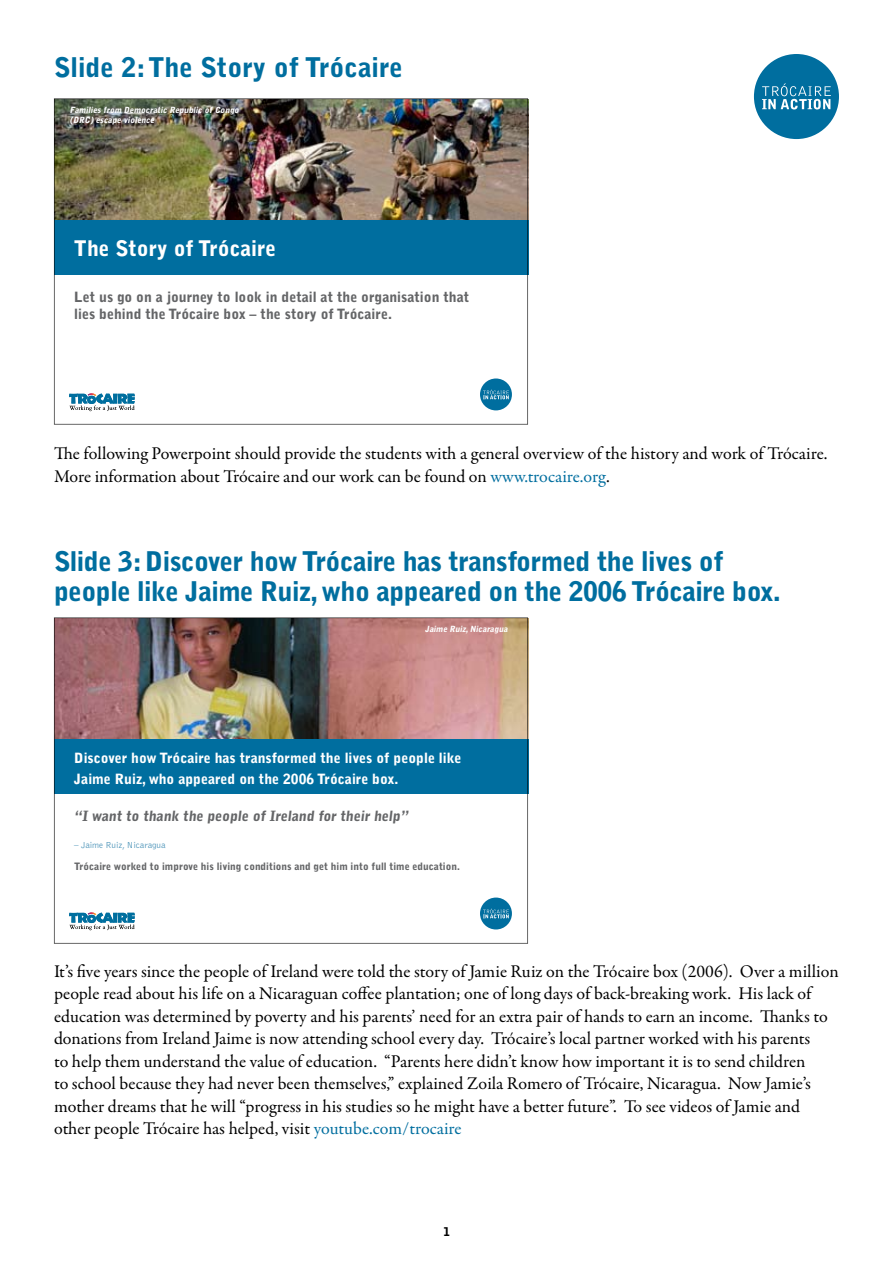
<style>
.page{position:relative;width:893px;height:1263px;background:#fff}
.page>*{position:absolute;margin:0;border:0;box-sizing:border-box;transform-origin:0 0}
.t1{font:900 27px/30px "Bell Gothic";letter-spacing:-.02em;color:#006e9f}
.t2{font:900 27px "Bell Gothic";color:#006e9f}
.t3{font:900 21.45px "Bell Gothic";color:#fff}
.t4{font:18px/22.5px "Garamond Premr Pro";letter-spacing:-.005em;color:#000}
.t5{font:900 14.1px/17px "Bell Gothic";color:#646567}
.t6{font:900 14.1px/20.9px "Bell Gothic";color:#fff}
.t7{font:900 12px "Bell Gothic";color:#000}
.t8{font:900 10.2px "Bell Gothic";color:#646567}
.t9{font:300 9px "Bell Gothic";color:#4b93b8}
.t10{font:italic 900 8.4px/9.6px "Bell Gothic";color:#fff}
.s1{color:#006e9f}
</style>
<div class="page">
<div style="left:754px;top:54px;width:85px;height:85px;background:#006e9f;border-radius:50%"></div>
<svg style="left:762px;top:83px;width:69px;height:26px"></svg>
<div style="left:480px;top:378px;width:32px;height:32px;background:#006e9f;border-radius:50%"></div>
<svg style="left:483px;top:389px;width:26px;height:10px"></svg>
<img style="left:56px;top:100px;width:470px;height:120px">
<svg style="left:69px;top:393px;width:66px;height:18px"></svg>
<div style="left:54px;top:220px;width:474px;height:55px;background:#006e9f"></div>
<div style="left:480px;top:897px;width:32px;height:32px;background:#006e9f;border-radius:50%"></div>
<svg style="left:483px;top:908px;width:26px;height:10px"></svg>
<img style="left:56px;top:619px;width:470px;height:120px">
<svg style="left:69px;top:912px;width:66px;height:18px"></svg>
<div style="left:54px;top:739px;width:474px;height:55px;background:#006e9f"></div>
<h1 class="t2" style="left:54px;top:51px;width:351px">Slide 2: The Story of Trócaire</h1>
<p class="t10" style="left:70px;top:106px;width:172px">Families from Democratic Republic of Congo (DRC) escape violence</p>
<p class="t3" style="left:74px;top:236px;width:204px">The Story of Trócaire</p>
<p class="t5" style="left:74px;top:289px;width:396px">Let us go on a journey to look in detail at the organisation that lies behind the Trócaire box – the story of Trócaire.</p>
<p class="t4" style="left:54px;top:443px;width:775px">The following Powerpoint should provide the students with a general overview of the history and work of Trócaire.<br>More information about Trócaire and our work can be found on <span class="s1">www.trocaire.org</span>.</p>
<h1 class="t1" style="left:54px;top:546px;width:728px">Slide 3: Discover how Trócaire has transformed the lives of people like Jaime Ruiz, who appeared on the 2006 Trócaire box.</h1>
<p class="t10" style="left:425px;top:625px;width:86px">Jaime Ruiz,Nicaragua</p>
<p class="t6" style="left:74px;top:748px;width:389px">Discover how Trócaire has transformed the lives of people like<br>Jaime Ruiz, who appeared on the 2006 Trócaire box.</p>
<p class="t5" style="left:74px;top:808px;width:337px">“I want to thank the people of Ireland for their help”</p>
<p class="t9" style="left:74px;top:840px;width:93px">– Jaime Ruiz, Nicaragua</p>
<p class="t8" style="left:74px;top:860px;width:387px">Trócaire worked to improve his living conditions and get him into full time education.</p>
<p class="t4" style="left:54px;top:960px;width:786px">It’s five years since the people of Ireland were told the story of Jamie Ruiz on the Trócaire box (2006). Over a million people read about his life on a Nicaraguan coffee plantation; one of long days of back-breaking work. His lack of education was determined by poverty and his parents’ need for an extra pair of hands to earn an income. Thanks to donations from Ireland Jaime is now attending school every day. Trócaire’s local partner worked with his parents<br>to help them understand the value of education. “Parents here didn’t know how important it is to send children<br>to school because they had never been themselves,” explained Zoila Romero of Trócaire, Nicaragua. Now Jamie’s mother dreams that he will “progress in his studies so he might have a better future”. To see videos of Jamie and other people Trócaire has helped, visit <span class="s1">youtube.com/trocaire</span></p>
<p class="t7" style="left:444px;top:1225px;width:8px">1</p>
</div>
